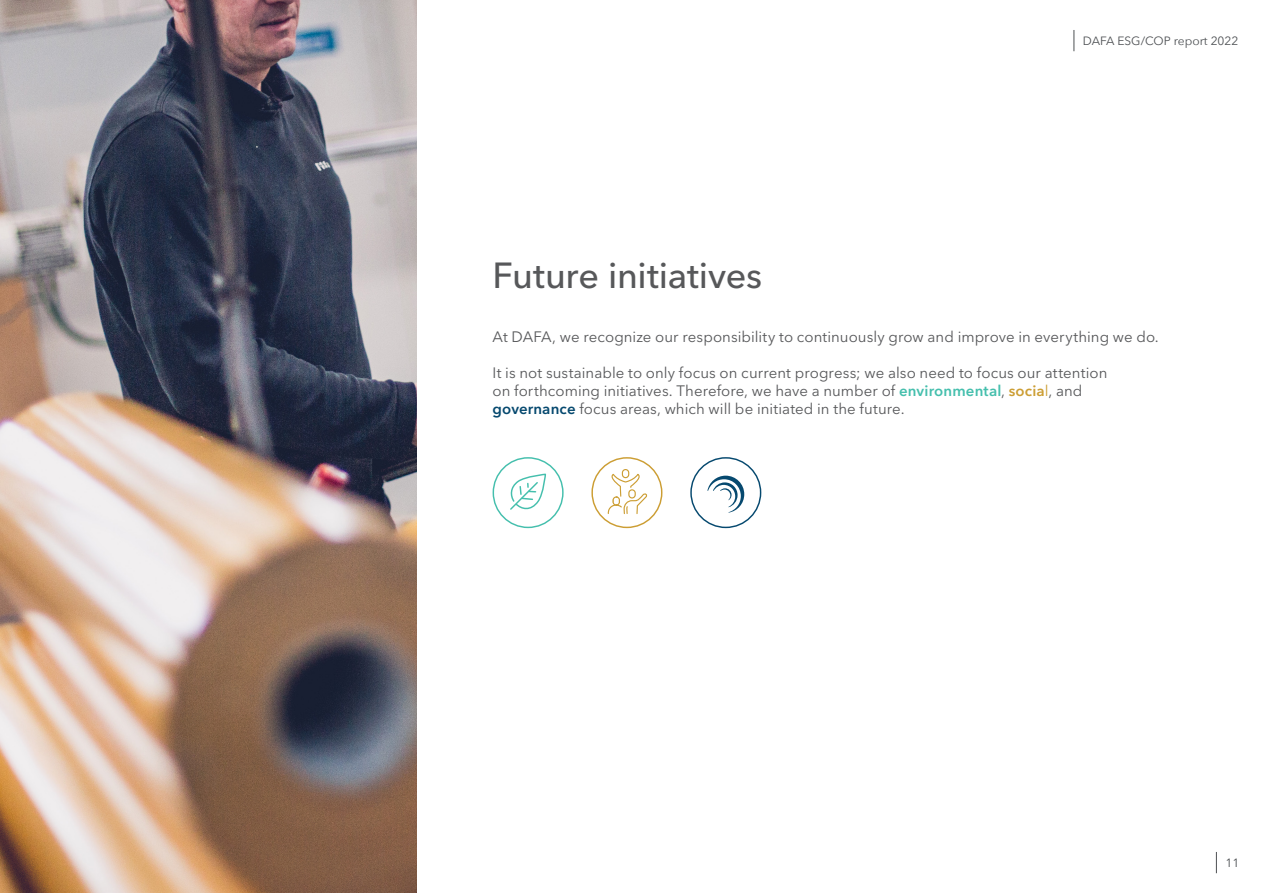
<style>
.page{position:relative;width:1263px;height:893px;background:#fff}
.page>*{position:absolute;margin:0;border:0;box-sizing:border-box;transform-origin:0 0}
.Headline{font:500 36px "Avenir Next LT Pro";letter-spacing:-.005em;color:#57585a}
.t1{font:15px/18px "Avenir Next LT Pro";letter-spacing:.005em;color:#57585a}
.t2{font:12px "Avenir Next";color:#4d5053}
.s1{font-weight:600;color:#45bfad}
.s2{font-weight:600;color:#cc9e34}
.s3{color:#cc9e34}
.s4{font-weight:600;color:#06496f}
</style>
<div class="page">
<img style="left:0;top:0;width:417px;height:893px">
<svg style="left:1074px;top:30px;width:1px;height:21px"></svg>
<svg style="left:493px;top:457px;width:71px;height:71px"></svg>
<div style="left:591px;top:457px;width:71px;height:71px;border:1px solid #cc9e34;border-radius:50%"></div>
<div style="left:622px;top:469px;width:7px;height:9px;border:1px solid #cc9e34;border-radius:3px"></div>
<svg style="left:607px;top:473px;width:41px;height:41px"></svg>
<div style="left:628px;top:489px;width:8px;height:9px;border:1px solid #cc9e34;border-radius:3px"></div>
<div style="left:690px;top:457px;width:71px;height:71px;border:1px solid #06496f;border-radius:50%"></div>
<svg style="left:707px;top:476px;width:37px;height:37px"></svg>
<svg style="left:1216px;top:852px;width:1px;height:21px"></svg>
<p class="Headline" style="left:493px;top:254px;width:271px">Future initiatives</p>
<p class="t2" style="left:1083px;top:31px;width:157px">DAFA ESG/COP report 2022</p>
<p class="t1" style="left:493px;top:328px;width:668px">At DAFA, we recognize our responsibility to continuously grow and improve in everything we do.</p>
<p class="t1" style="left:493px;top:364px;width:616px">It is not sustainable to only focus on current progress; we also need to focus our attention on forthcoming initiatives. Therefore, we have a number of <span class="s1">environmental</span>, <span class="s2">socia</span><span class="s3">l</span>, and <span class="s4">governance</span> focus areas, which will be initiated in the future.</p>
<p class="t2" style="left:1225px;top:853px;width:15px">11</p>
</div>
